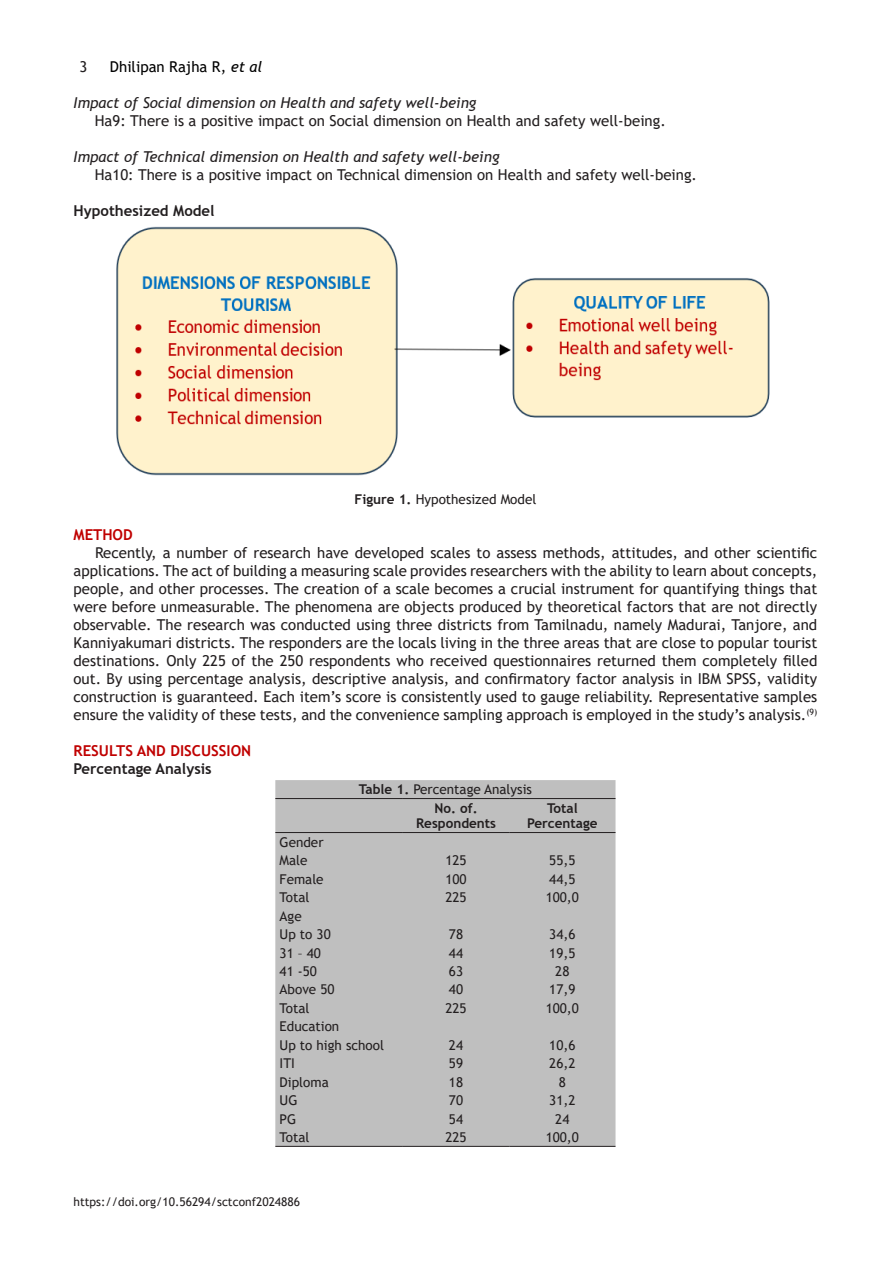
<style>
.page{position:relative;width:893px;height:1263px;background:#fff}
.page>*{position:absolute;margin:0;border:0;box-sizing:border-box;transform-origin:0 0}
.t1{font:15px/18px "Trebuchet MS";color:#231f20;text-align:justify}
.t2{font:italic 15px "Trebuchet MS";color:#231f20}
.t3{font:700 15px "Trebuchet MS";color:#231f20}
.t4{font:700 15px "Trebuchet MS";color:#c00000}
.t5{font:15px "Trebuchet MS";color:#000}
.List_Paragraph{font:13.5px "Trebuchet MS";color:#231f20}
.t6{font:700 13.5px/15.5px "Trebuchet MS";color:#231f20;text-align:center}
.t7{font:12px "Trebuchet MS";color:#231f20}
.s1{font-style:italic}
.s2{font-weight:700}
</style>
<div class="page">
<img style="left:116px;top:226px;width:654px;height:250px">
<div style="left:275px;top:780px;width:340px;height:366px;background:#bfbfbf"></div>
<hr style="left:275px;top:798px;width:128px;height:1px;background:#231f20">
<hr style="left:403px;top:798px;width:106px;height:1px;background:#231f20">
<hr style="left:509px;top:798px;width:106px;height:1px;background:#231f20">
<hr style="left:275px;top:832px;width:128px;height:1px;background:#231f20">
<hr style="left:403px;top:832px;width:106px;height:1px;background:#231f20">
<hr style="left:509px;top:832px;width:106px;height:1px;background:#231f20">
<hr style="left:275px;top:1146px;width:128px;height:1px;background:#231f20">
<hr style="left:403px;top:1146px;width:106px;height:1px;background:#231f20">
<hr style="left:509px;top:1146px;width:106px;height:1px;background:#231f20">
<p class="t1" style="left:80px;top:58px;width:9px">3</p>
<p class="t5" style="left:110px;top:57px;width:154px">Dhilipan Rajha R, <span class="s1">et al</span></p>
<p class="t2" style="left:74px;top:94px;width:404px">Impact of Social dimension on Health and safety well-being</p>
<p class="t1" style="left:95px;top:112px;width:572px">Ha9: There is a positive impact on Social dimension on Health and safety well-being.</p>
<p class="t2" style="left:74px;top:148px;width:428px">Impact of Technical dimension on Health and safety well-being</p>
<p class="t1" style="left:95px;top:166px;width:604px">Ha10: There is a positive impact on Technical dimension on Health and safety well-being.</p>
<p class="t3" style="left:74px;top:201px;width:143px">Hypothesized Model</p>
<p class="List_Paragraph" style="left:354px;top:491px;width:183px"><span class="s2">Figure 1.</span> Hypothesized Model</p>
<p class="t4" style="left:74px;top:525px;width:61px">METHOD</p>
<p class="t1" style="left:74px;top:544px;width:745px;text-indent:22px">Recently, a number of research have developed scales to assess methods, attitudes, and other scientific applications. The act of building a measuring scale provides researchers with the ability to learn about concepts, people, and other processes. The creation of a scale becomes a crucial instrument for quantifying things that were before unmeasurable. The phenomena are objects produced by theoretical factors that are not directly observable. The research was conducted using three districts from Tamilnadu, namely Madurai, Tanjore, and Kanniyakumari districts. The responders are the locals living in the three areas that are close to popular tourist destinations. Only 225 of the 250 respondents who received questionnaires returned them completely filled out. By using percentage analysis, descriptive analysis, and confirmatory factor analysis in IBM SPSS, validity construction is guaranteed. Each item’s score is consistently used to gauge reliability. Representative samples ensure the validity of these tests, and the convenience sampling approach is employed in the study’s analysis.<sup>(9)</sup></p>
<p class="t4" style="left:74px;top:741px;width:179px">RESULTS AND DISCUSSION</p>
<p class="t3" style="left:74px;top:759px;width:140px">Percentage Analysis</p>
<p class="List_Paragraph" style="left:359px;top:781px;width:175px"><span class="s2">Table 1.</span> Percentage Analysis</p>
<p class="t6" style="left:416px;top:800px;width:82px">No. of.<br>Respondents</p>
<p class="t6" style="left:527px;top:800px;width:72px">Total<br>Percentage</p>
<p class="List_Paragraph" style="left:280px;top:833px;width:45px">Gender</p>
<p class="List_Paragraph" style="left:280px;top:852px;width:29px">Male</p>
<p class="List_Paragraph" style="left:445px;top:852px;width:23px">125</p>
<p class="List_Paragraph" style="left:549px;top:852px;width:28px">55,5</p>
<p class="List_Paragraph" style="left:280px;top:870px;width:46px">Female</p>
<p class="List_Paragraph" style="left:445px;top:870px;width:23px">100</p>
<p class="List_Paragraph" style="left:549px;top:870px;width:28px">44,5</p>
<p class="List_Paragraph" style="left:280px;top:889px;width:31px">Total</p>
<p class="List_Paragraph" style="left:445px;top:889px;width:23px">225</p>
<p class="List_Paragraph" style="left:546px;top:889px;width:35px">100,0</p>
<p class="List_Paragraph" style="left:280px;top:907px;width:24px">Age</p>
<p class="List_Paragraph" style="left:280px;top:926px;width:53px">Up to 30</p>
<p class="List_Paragraph" style="left:449px;top:926px;width:16px">78</p>
<p class="List_Paragraph" style="left:549px;top:926px;width:28px">34,6</p>
<p class="List_Paragraph" style="left:280px;top:944px;width:43px">31 – 40</p>
<p class="List_Paragraph" style="left:449px;top:944px;width:16px">44</p>
<p class="List_Paragraph" style="left:549px;top:944px;width:28px">19,5</p>
<p class="List_Paragraph" style="left:280px;top:963px;width:39px">41 -50</p>
<p class="List_Paragraph" style="left:449px;top:963px;width:16px">63</p>
<p class="List_Paragraph" style="left:555px;top:963px;width:16px">28</p>
<p class="List_Paragraph" style="left:280px;top:981px;width:56px">Above 50</p>
<p class="List_Paragraph" style="left:449px;top:981px;width:16px">40</p>
<p class="List_Paragraph" style="left:549px;top:981px;width:28px">17,9</p>
<p class="List_Paragraph" style="left:280px;top:999px;width:31px">Total</p>
<p class="List_Paragraph" style="left:445px;top:999px;width:23px">225</p>
<p class="List_Paragraph" style="left:546px;top:999px;width:35px">100,0</p>
<p class="List_Paragraph" style="left:280px;top:1018px;width:61px">Education</p>
<p class="List_Paragraph" style="left:280px;top:1036px;width:106px">Up to high school</p>
<p class="List_Paragraph" style="left:449px;top:1036px;width:16px">24</p>
<p class="List_Paragraph" style="left:549px;top:1036px;width:28px">10,6</p>
<p class="List_Paragraph" style="left:280px;top:1055px;width:17px">ITI</p>
<p class="List_Paragraph" style="left:449px;top:1055px;width:16px">59</p>
<p class="List_Paragraph" style="left:549px;top:1055px;width:28px">26,2</p>
<p class="List_Paragraph" style="left:280px;top:1073px;width:51px">Diploma</p>
<p class="List_Paragraph" style="left:449px;top:1073px;width:16px">18</p>
<p class="List_Paragraph" style="left:559px;top:1073px;width:9px">8</p>
<p class="List_Paragraph" style="left:280px;top:1092px;width:19px">UG</p>
<p class="List_Paragraph" style="left:449px;top:1092px;width:16px">70</p>
<p class="List_Paragraph" style="left:549px;top:1092px;width:28px">31,2</p>
<p class="List_Paragraph" style="left:280px;top:1110px;width:18px">PG</p>
<p class="List_Paragraph" style="left:449px;top:1110px;width:16px">54</p>
<p class="List_Paragraph" style="left:555px;top:1110px;width:16px">24</p>
<p class="List_Paragraph" style="left:280px;top:1129px;width:31px">Total</p>
<p class="List_Paragraph" style="left:445px;top:1129px;width:23px">225</p>
<p class="List_Paragraph" style="left:546px;top:1129px;width:35px">100,0</p>
<p class="t7" style="left:74px;top:1194px;width:228px">https://doi.org/10.56294/sctconf2024886</p>
</div>
